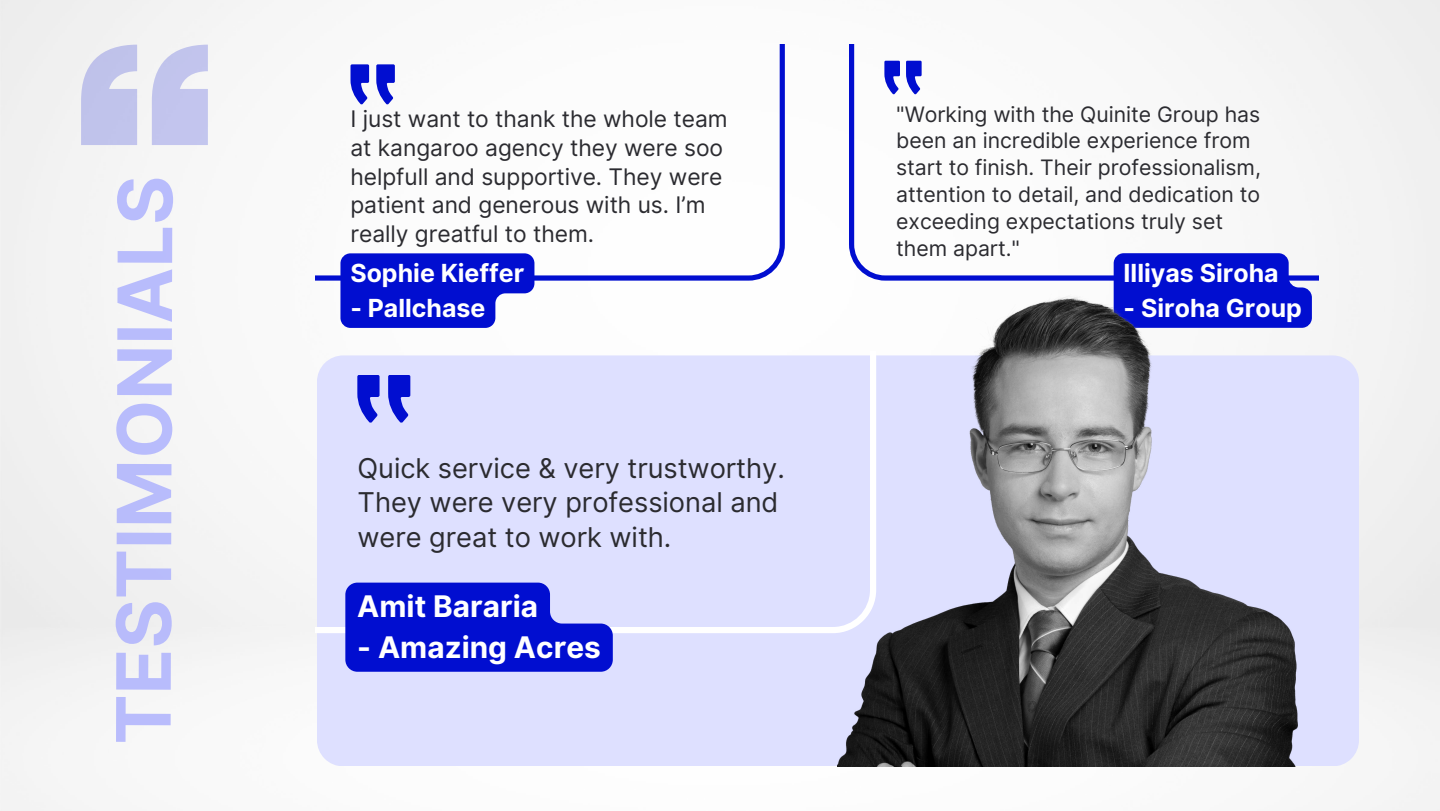
<style>
.page{position:relative;width:1440px;height:811px;background:#fff}
.page>*{position:absolute;margin:0;border:0;box-sizing:border-box;transform-origin:0 0}
.t1{font:700 75px "Inter";letter-spacing:-.005em;color:#b2b6fd}
.t2{font:700 29.75px "Inter";color:#fff}
.t3{font:27.25px/34.4px "Inter";color:#2b2b30}
.t4{font:700 24.9px "Inter";color:#fff}
.t5{font:22.8px/28.9px "Inter";color:#2b2b30}
.t6{font:21.25px/26.9px "Inter";color:#2b2b30}
</style>
<div class="page">
<div style="left:0;top:0;width:1440px;height:810px;background:#f6f6f6"></div>
<svg style="left:315px;top:45px;width:470px;height:235px"></svg>
<svg style="left:376px;top:64px;width:19px;height:40px"></svg>
<svg style="left:351px;top:64px;width:18px;height:40px"></svg>
<svg style="left:340px;top:253px;width:194px;height:75px;background:#1b27d4"></svg>
<svg style="left:849px;top:45px;width:470px;height:235px"></svg>
<svg style="left:906px;top:61px;width:16px;height:33px"></svg>
<svg style="left:884px;top:61px;width:16px;height:33px"></svg>
<svg style="left:1114px;top:253px;width:198px;height:74px;background:#1723d3"></svg>
<div style="left:317px;top:355px;width:1042px;height:410px;background:#dee0ff"></div>
<div style="left:315px;top:351px;width:523px;height:281px;background:#dee0ff"></div>
<svg style="left:388px;top:375px;width:22px;height:47px"></svg>
<svg style="left:357px;top:375px;width:23px;height:47px"></svg>
<img style="left:838px;top:292px;width:459px;height:474px">
<svg style="left:345px;top:582px;width:268px;height:89px;background:#1b27d5"></svg>
<svg style="left:81px;top:45px;width:127px;height:100px"></svg>
<h1 class="t1" style="left:99px;top:744px;width:570px;rotate:-90deg">TESTIMONIALS</h1>
<p class="t5" style="left:350px;top:104px;width:379px">I just want to thank the whole team at kangaroo agency they were soo helpfull and supportive. They were patient and generous with us. I’m really greatful to them.</p>
<p class="t4" style="left:350px;top:258px;width:176px">Sophie Kieffer</p>
<p class="t4" style="left:350px;top:293px;width:136px">- Pallchase</p>
<p class="t3" style="left:358px;top:450px;width:429px">Quick service &amp; very trustworthy.<br>They were very professional and were great to work with.</p>
<h2 class="t2" style="left:357px;top:588px;width:182px">Amit Bararia</h2>
<h2 class="t2" style="left:357px;top:629px;width:245px">- Amazing Acres</h2>
<p class="t6" style="left:896px;top:100px;width:366px">"Working with the Quinite Group has been an incredible experience from start to finish. Their professionalism, attention to detail, and dedication to exceeding expectations truly set them apart."</p>
<p class="t4" style="left:1124px;top:258px;width:157px">Illiyas Siroha</p>
<p class="t4" style="left:1124px;top:292px;width:180px">- Siroha Group</p>
</div>
